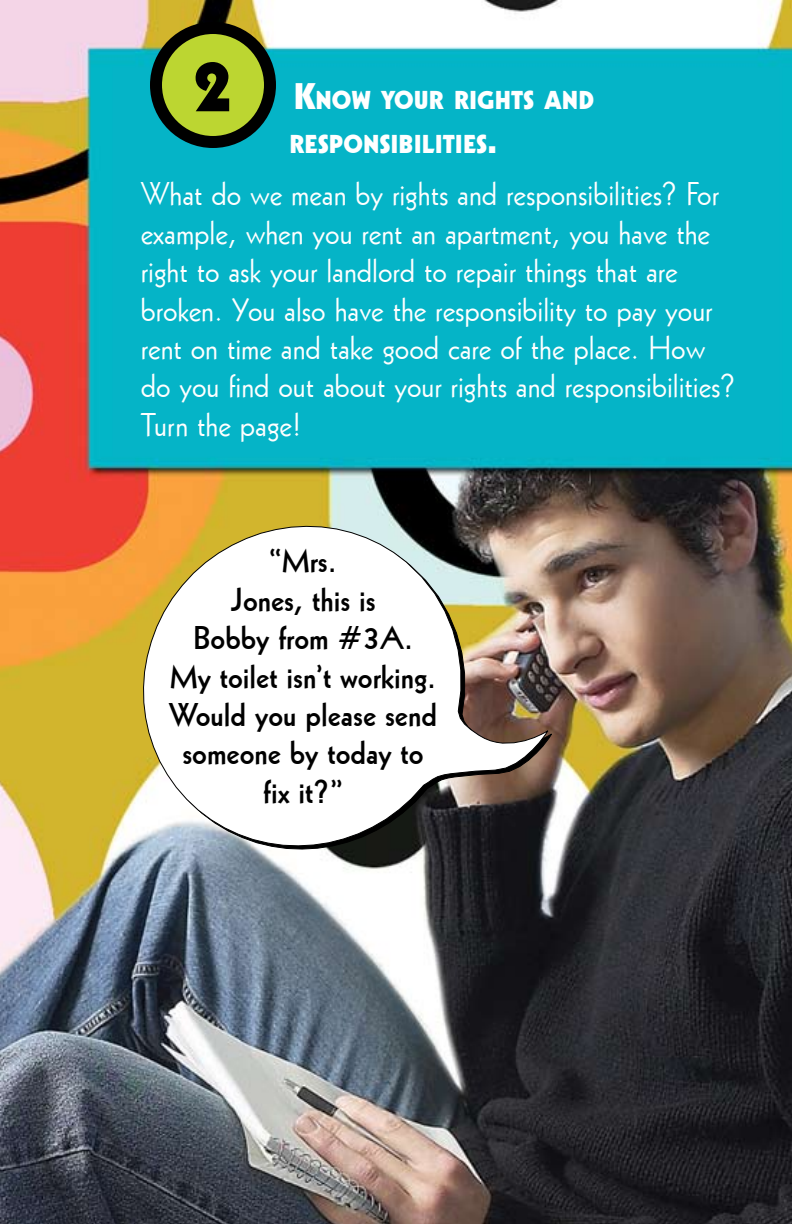
<style>
.page{position:relative;width:792px;height:1224px;background:#fff}
.page>*{position:absolute;margin:0;border:0;box-sizing:border-box;transform-origin:0 0}
.t1{font:72px "Geometric 231 BT Heavy C";color:#000}
.t2{font:32px/38.4px "Geometric 231 BT Roman C";color:#fff}
.t3{font:32px/38.4px "Geometric 231 BT Bold C";color:#000;text-align:center}
.t4{font:25.2px/43.2px "Geometric 231 BT Heavy C";color:#fff}
.s1{font-size:36px}
</style>
<div class="page">
<img style="left:0;top:0;width:792px;height:1224px">
<div style="left:156px;top:28px;width:114px;height:114px;background:#bcd631;border-radius:50%"></div>
<div style="left:150px;top:22px;width:126px;height:126px;border:12px solid #000;border-radius:50%"></div>
<svg style="left:143px;top:526px;width:406px;height:320px"></svg>
<h2 class="t1" style="left:193px;top:42px;width:42px">2</h2>
<h3 class="t4" style="left:290px;top:79px;width:306px"><span class="s1">K</span>NOW YOUR RIGHTS AND<br>RESPONSIBILITIES<span class="s1">.</span></h3>
<p class="t2" style="left:141px;top:174px;width:597px">What do we mean by rights and responsibilities? For example, when you rent an apartment, you have the right to ask your landlord to repair things that are broken. You also have the responsibility to pay your rent on time and take good care of the place. How do you find out about your rights and responsibilities?<br>Turn the page!</p>
<p class="t3" style="left:170px;top:541px;width:269px">“Mrs.<br>Jones, this is<br>Bobby from #3A.<br>My toilet isn’t working.<br>Would you please send someone by today to fix it?”</p>
</div>
